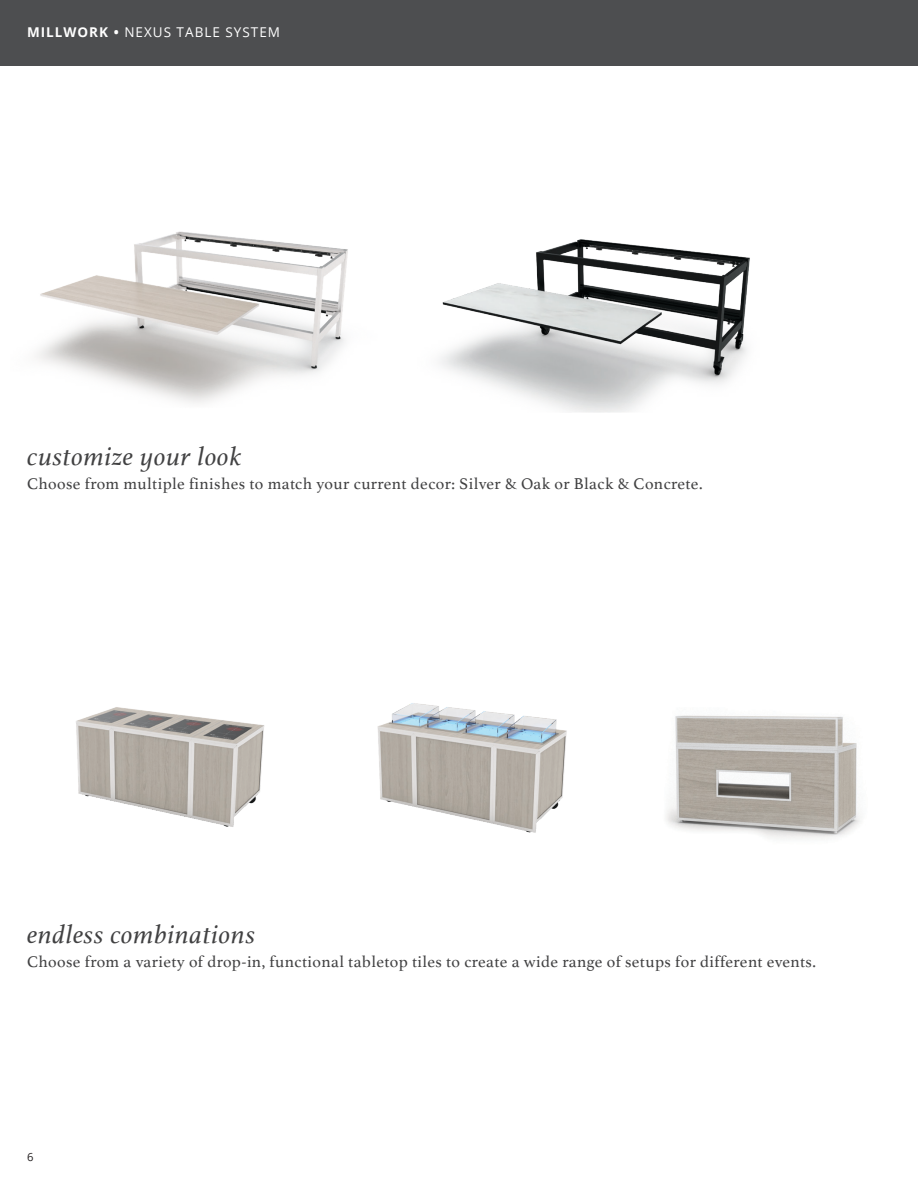
<style>
.page{position:relative;width:918px;height:1188px;background:#fff}
.page>*{position:absolute;margin:0;border:0;box-sizing:border-box;transform-origin:0 0}
.t1{font:italic 27px "Athelas";letter-spacing:.025em;color:#414142}
.t2{font:16.5px "Athelas";letter-spacing:.025em;color:#414142}
.t3{font:13.5px "Open Sans";letter-spacing:.075em;color:#fff}
.t4{font:11.25px "Open Sans";color:#231f20}
.s1{font-weight:700}
</style>
<div class="page">
<div style="left:0;top:0;width:918px;height:65px;background:#4d4e50"></div>
<img style="left:76px;top:707px;width:188px;height:120px">
<img style="left:377px;top:703px;width:190px;height:130px">
<img style="left:666px;top:715px;width:194px;height:124px">
<img style="left:37px;top:231px;width:311px;height:172px">
<img style="left:440px;top:239px;width:310px;height:173px">
<p class="t3" style="left:27px;top:23px;width:255px"><span class="s1">MILLWORK •</span> NEXUS TABLE SYSTEM</p>
<h1 class="t1" style="left:27px;top:435px;width:216px">customize your look</h1>
<p class="t2" style="left:27px;top:471px;width:677px">Choose from multiple finishes to match your current decor: Silver &amp; Oak or Black &amp; Concrete.</p>
<h1 class="t1" style="left:27px;top:913px;width:230px">endless combinations</h1>
<p class="t2" style="left:27px;top:948px;width:790px">Choose from a variety of drop-in, functional tabletop tiles to create a wide range of setups for different events.</p>
<p class="t4" style="left:27px;top:1149px;width:8px">6</p>
</div>
